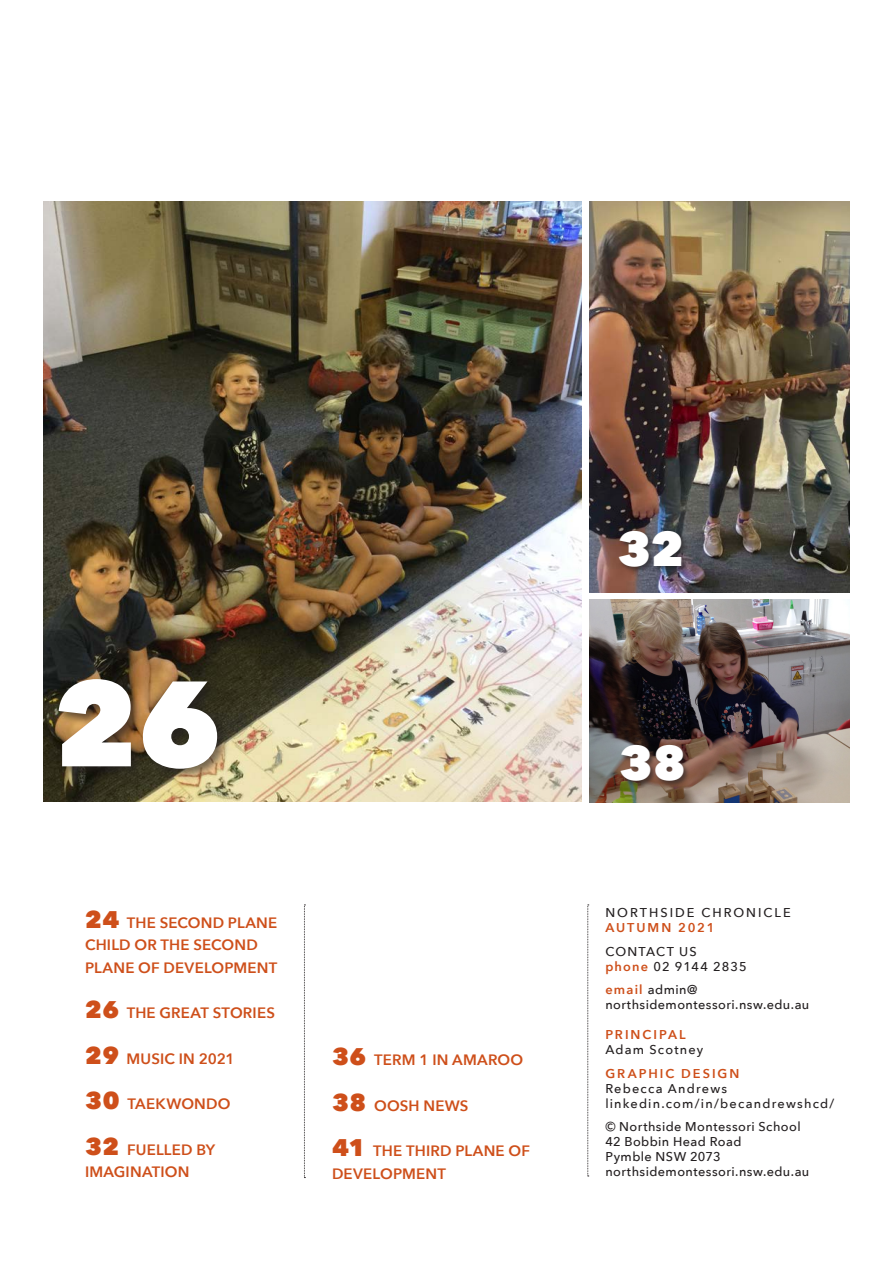
<style>
.page{position:relative;width:893px;height:1263px;background:#fff}
.page>*{position:absolute;margin:0;border:0;box-sizing:border-box;transform-origin:0 0}
.t1{font:800 119.85px "Avenir Next";color:#fff}
.t2{font:800 47.85px "Avenir Next";color:#fff}
.SUBHEAD{font:600 15px/22.5px "Avenir Next";letter-spacing:.01em;color:#ce4f1a}
.t3{font:500 12.75px/15px "Avenir Next";letter-spacing:.04em;color:#231f20}
.t4{font:500 12.75px/15px "Avenir Next";letter-spacing:.095em;color:#231f20}
.t5{font:500 12.75px/15px "Avenir Next";letter-spacing:.16em;color:#231f20}
.t6{font:500 12.75px/15px "Avenir Next";letter-spacing:.08em;color:#231f20}
.s1{font-weight:800;font-size:24px}
.s2{font-weight:600;color:#ce4f1a}
</style>
<div class="page">
<img style="left:43px;top:202px;width:539px;height:600px">
<img style="left:589px;top:600px;width:261px;height:202px">
<div style="left:620px;top:744px;width:71px;height:44px;background:#231f20;opacity:.6"></div>
<div style="left:57px;top:676px;width:173px;height:106px;background:#231f20;opacity:.6"></div>
<img style="left:589px;top:202px;width:261px;height:391px">
<div style="left:618px;top:530px;width:70px;height:43px;background:#231f20;opacity:.6"></div>
<svg style="left:587px;top:904px;width:2px;height:272px"></svg>
<svg style="left:304px;top:904px;width:1px;height:274px"></svg>
<p class="t1" style="left:54px;top:650px;width:169px">26</p>
<p class="SUBHEAD" style="left:85px;top:911px;width:194px"><span class="s1">24</span> THE SECOND PLANE<br>CHILD OR THE SECOND<br>PLANE OF DEVELOPMENT</p>
<p class="SUBHEAD" style="left:85px;top:1001px;width:191px"><span class="s1">26</span> THE GREAT STORIES</p>
<p class="SUBHEAD" style="left:85px;top:1047px;width:151px"><span class="s1">29</span> MUSIC IN 2021</p>
<p class="SUBHEAD" style="left:85px;top:1092px;width:147px"><span class="s1">30</span> TAEKWONDO</p>
<p class="SUBHEAD" style="left:85px;top:1138px;width:132px"><span class="s1">32</span> FUELLED BY<br>IMAGINATION</p>
<p class="SUBHEAD" style="left:332px;top:1048px;width:193px"><span class="s1">36</span> TERM 1 IN AMAROO</p>
<p class="SUBHEAD" style="left:332px;top:1094px;width:138px"><span class="s1">38</span> OOSH NEWS</p>
<p class="SUBHEAD" style="left:332px;top:1139px;width:199px"><span class="s1">41</span> THE THIRD PLANE OF<br>DEVELOPMENT</p>
<p class="t2" style="left:617px;top:519px;width:68px">32</p>
<p class="t2" style="left:619px;top:734px;width:68px">38</p>
<p class="t5" style="left:605px;top:905px;width:187px">NORTHSIDE CHRONICLE<br><span class="s2">AUTUMN 2021</span></p>
<p class="t6" style="left:605px;top:943px;width:143px">CONTACT US<br><span class="s2">phone</span> 02 9144 2835</p>
<p class="t3" style="left:605px;top:982px;width:206px"><span class="s2">email</span> admin@ northsidemontessori.nsw.edu.au</p>
<p class="t4" style="left:605px;top:1027px;width:99px"><span class="s2">PRINCIPAL<br></span>Adam Scotney</p>
<p class="t4" style="left:605px;top:1065px;width:231px"><span class="s2">GRAPHIC DESIGN<br></span>Rebecca Andrews linkedin.com/in/becandrewshcd/</p>
<p class="t3" style="left:605px;top:1119px;width:206px">© Northside Montessori School<br>42 Bobbin Head Road<br>Pymble NSW 2073 northsidemontessori.nsw.edu.au</p>
</div>
